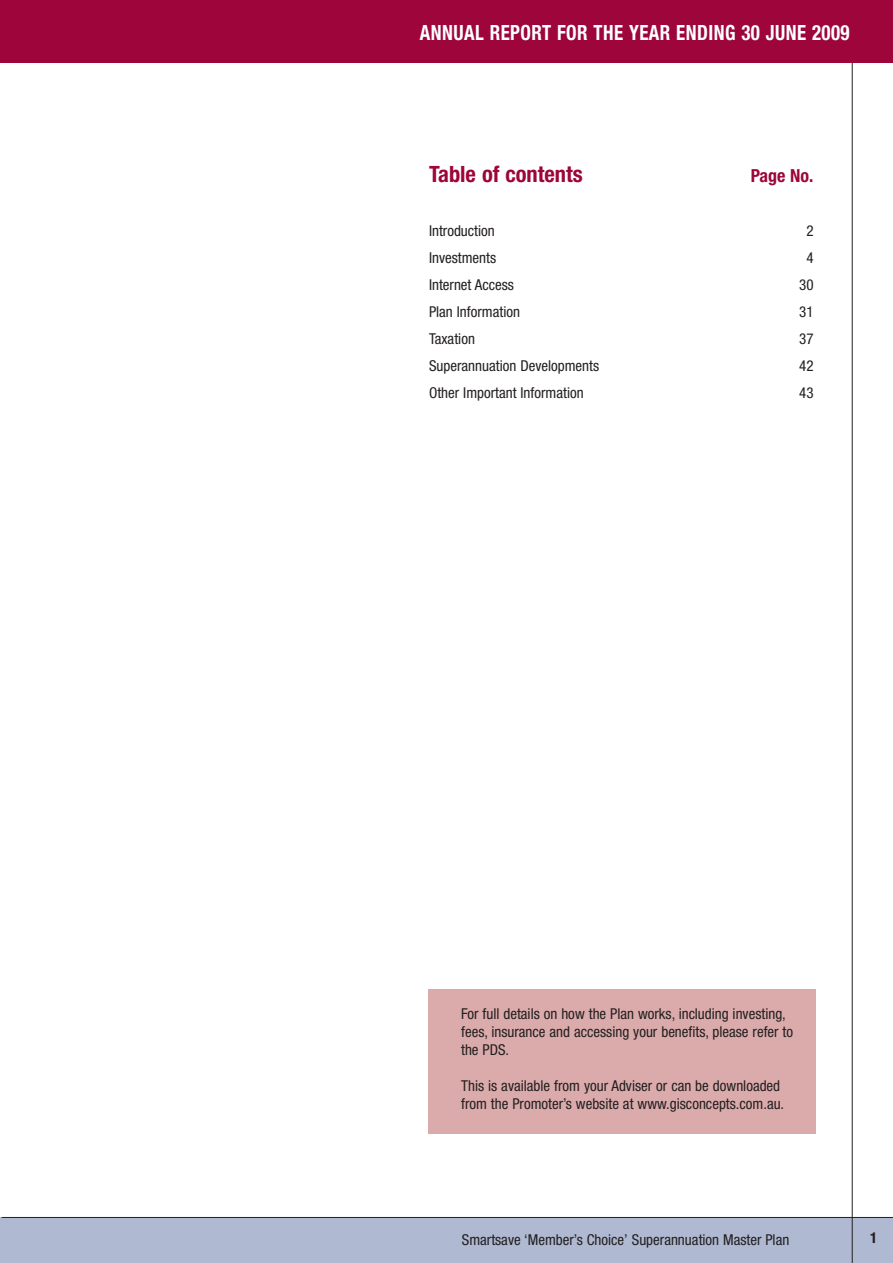
<style>
.page{position:relative;width:893px;height:1263px;background:#fff}
.page>*{position:absolute;margin:0;border:0;box-sizing:border-box;transform-origin:0 0}
.t1{font:700 condensed 22.5px "Helvetica Neue";color:#9d053b}
.t2{font:700 condensed 21px "Helvetica Neue";letter-spacing:.025em;color:#fff;scale:.9 1}
.t3{font:700 condensed 18px "Helvetica Neue";color:#9d053b}
.t4{font:condensed 15px/18px "Helvetica Neue";color:#231f20}
.t5{font:700 condensed 15px "Helvetica Neue";color:#231f20}
</style>
<div class="page">
<div style="left:0;top:1218px;width:892px;height:45px;background:#afb9d2"></div>
<div style="left:0;top:0;width:892px;height:63px;background:#9d053b"></div>
<hr style="left:852px;top:63px;width:1px;height:1200px;background:#231f20">
<hr style="left:2px;top:1217px;width:890px;height:1px;background:#231f20">
<div style="left:429px;top:989px;width:387px;height:144px;background:#dbabac"></div>
<h2 class="t2" style="left:420px;top:26px;width:479px">ANNUAL REPORT FOR THE YEAR ENDING 30 JUNE 2009</h2>
<h1 class="t1" style="left:429px;top:166px;width:155px">Table of contents</h1>
<p class="t3" style="left:751px;top:169px;width:64px">Page No.</p>
<p class="t4" style="left:429px;top:223px;width:67px">Introduction</p>
<p class="t4" style="left:806px;top:223px;width:9px">2</p>
<p class="t4" style="left:429px;top:250px;width:69px">Investments</p>
<p class="t4" style="left:806px;top:250px;width:9px">4</p>
<p class="t4" style="left:429px;top:277px;width:87px">Internet Access</p>
<p class="t4" style="left:799px;top:277px;width:16px">30</p>
<p class="t4" style="left:429px;top:304px;width:92px">Plan Information</p>
<p class="t4" style="left:799px;top:304px;width:16px">31</p>
<p class="t4" style="left:429px;top:331px;width:47px">Taxation</p>
<p class="t4" style="left:799px;top:331px;width:16px">37</p>
<p class="t4" style="left:429px;top:358px;width:172px">Superannuation Developments</p>
<p class="t4" style="left:799px;top:358px;width:16px">42</p>
<p class="t4" style="left:429px;top:385px;width:156px">Other Important Information</p>
<p class="t4" style="left:799px;top:385px;width:16px">43</p>
<p class="t4" style="left:461px;top:1007px;width:333px">For full details on how the Plan works, including investing, fees, insurance and accessing your benefits, please refer to the PDS.</p>
<p class="t4" style="left:461px;top:1079px;width:325px">This is available from your Adviser or can be downloaded from the Promoter’s website at www.gisconcepts.com.au.</p>
<p class="t4" style="left:462px;top:1232px;width:329px">Smartsave ‘Member’s Choice’ Superannuation Master Plan</p>
<p class="t5" style="left:870px;top:1232px;width:9px">1</p>
</div>
